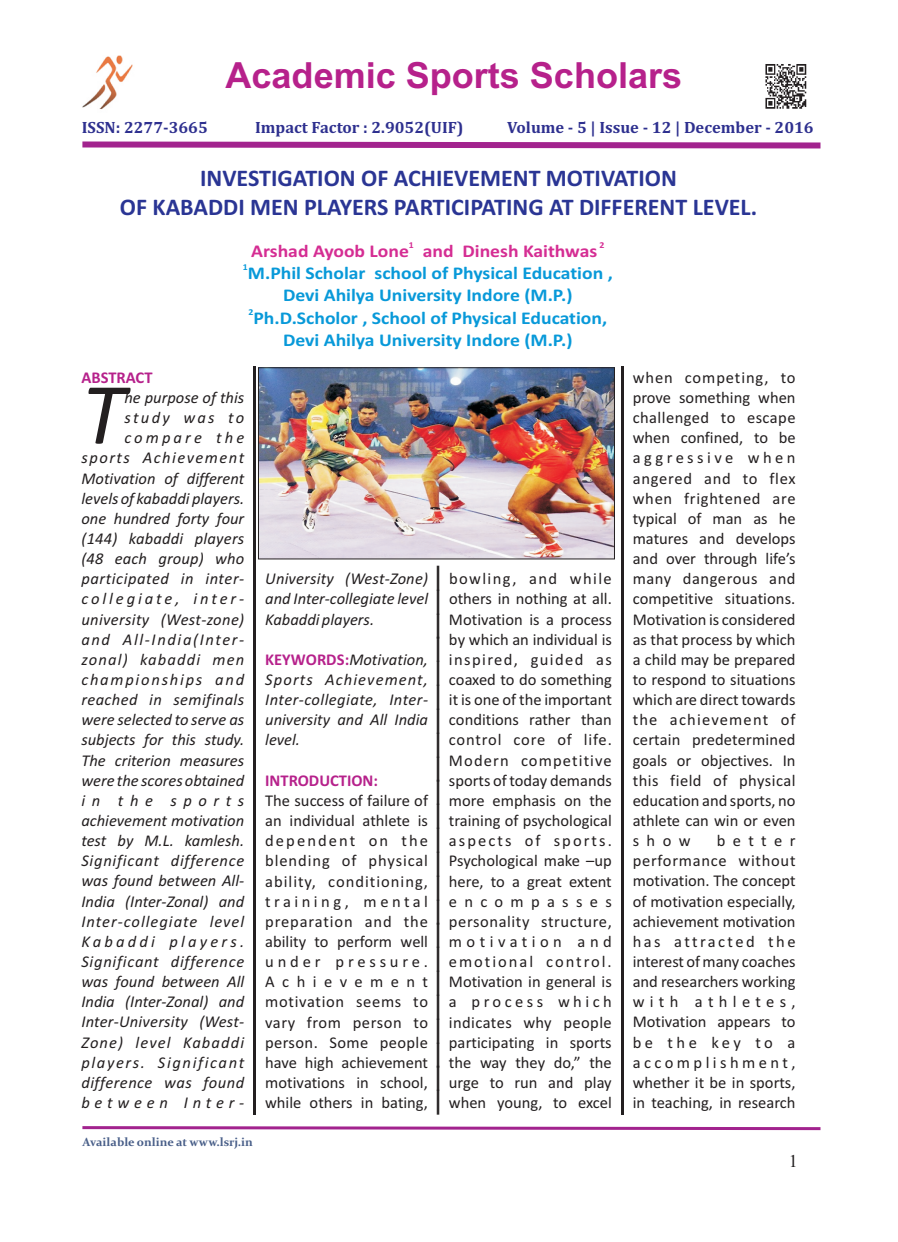
<style>
.page{position:relative;width:898px;height:1242px;background:#fff}
.page>*{position:absolute;margin:0;border:0;box-sizing:border-box;transform-origin:0 0}
.t1{font:italic 88.2px "Calibri";color:#231f20}
.t2{font:36px "Arial";color:#231f20;scale:1.62 1}
.t3{font:36px "Arial";color:#231f20;scale:1.19 1}
.t4{font:700 36px "Arial";color:#b6218b}
.t5{font:700 24px/29.2px "Calibri";color:#2a3594;text-align:center}
.t6{font:700 18px/21.9px "Calibri";color:#0899d9;text-align:center;scale:1.09 1}
.t7{font:700 18px "Calibri";color:#d52d93;scale:1.09 1}
.t8{font:18px "Times New Roman";color:#231f20}
.t9{font:16.5px/20.1px "Calibri";color:#231f20;text-align:justify}
.t10{font:italic 16.5px/20.1px "Calibri";letter-spacing:.015em;color:#231f20;text-align:justify}
.t11{font:700 16.5px "Cambria";color:#2e308f}
.t12{font:700 16.5px "Calibri";color:#b6218b}
.t13{font:700 12px "Constantia";color:#485e88}
.t14{font:700 9px "Calibri";color:#d52d93;scale:1.09 1}
.t15{font:700 9px "Calibri";color:#0899d9;scale:1.09 1}
.s1{font-weight:700;font-style:normal;color:#b6218b}
</style>
<div class="page">
<svg style="left:82px;top:141px;width:739px;height:8px;background:#b959aa"></svg>
<svg style="left:82px;top:1126px;width:739px;height:5px"></svg>
<img style="left:260px;top:369px;width:352px;height:188px">
<div style="left:258px;top:367px;width:356px;height:192px;border:1px solid #231f20"></div>
<img style="left:765px;top:64px;width:42px;height:45px">
<img style="left:82px;top:56px;width:51px;height:53px">
<h2 class="t4" style="left:225px;top:62px;width:458px">Academic Sports Scholars</h2>
<p class="t11" style="left:82px;top:120px;width:127px">ISSN: 2277-3665</p>
<p class="t11" style="left:255px;top:120px;width:210px">Impact Factor : 2.9052(UIF)</p>
<p class="t11" style="left:507px;top:120px;width:308px">Volume - 5 | Issue - 12 | December - 2016</p>
<h3 class="t5" style="left:120px;top:165px;width:638px">INVESTIGATION OF ACHIEVEMENT MOTIVATION<br>OF KABADDI MEN PLAYERS PARTICIPATING AT DIFFERENT LEVEL.</h3>
<p class="t14" style="left:409px;top:241px;width:6px">1</p>
<p class="t14" style="left:599px;top:241px;width:6px">2</p>
<p class="t7" style="left:251px;top:243px;width:319px">Arshad Ayoob Lone and Dinesh Kaithwas</p>
<p class="t15" style="left:243px;top:263px;width:6px">1</p>
<p class="t6" style="left:248px;top:264px;width:336px">M.Phil Scholar school of Physical Education ,<br>Devi Ahilya University Indore (M.P.)</p>
<p class="t15" style="left:248px;top:308px;width:6px">2</p>
<p class="t6" style="left:253px;top:308px;width:326px">Ph.D.Scholor , School of Physical Education,<br>Devi Ahilya University Indore (M.P.)</p>
<p class="t12" style="left:81px;top:370px;width:73px">ABSTRACT</p>
<p class="t10" style="left:124px;top:389px;width:121px">he purpose of this</p>
<h1 class="t1" style="left:81px;top:377px;width:44px">T</h1>
<p class="t10" style="left:81px;top:409px;width:164px;text-align:right">study was to compare the sports Achievement<br>Motivation of different levels of kabaddi players. one hundred forty four (144) kabaddi players (48 each group) who participated in inter&shy;collegiate, inter&shy;university (West-zone) and All-India(Inter&shy;zonal) kabaddi men championships and reached in semifinals were selected to serve as subjects for this study.<br>The criterion measures were the scores obtained in the sports achievement motivation test by M.L. kamlesh.<br>Significant difference was found between All-<br>India (Inter-Zonal) and<br>Inter-collegiate level<br>Kabaddi players.<br>Significant difference was found between All<br>India (Inter-Zonal) and<br>Inter-University (West-<br>Zone) level Kabaddi players. Significant difference was found between Inter-</p>
<h2 class="t2" style="left:222px;top:1114px;width:463px;rotate:-90deg">_______________________</h2>
<p class="t13" style="left:82px;top:1137px;width:172px">Available online at www.lsrj.in</p>
<p class="t10" style="left:265px;top:570px;width:164px">University (West-Zone) and Inter-collegiate level Kabaddi players.</p>
<p class="t10" style="left:265px;top:650px;width:164px"><span class="s1">KEYWORDS:</span>Motivation, Sports Achievement, Inter-collegiate, Inter&shy;university and All India level.</p>
<p class="t12" style="left:265px;top:773px;width:114px">INTRODUCTION:</p>
<p class="t9" style="left:265px;top:791px;width:164px">The success of failure of an individual athlete is dependent on the blending of physical ability, conditioning, training, mental preparation and the ability to perform well under pressure.<br>Achievement motivation seems to vary from person to person. Some people have high achievement motivations in school, while others in bating,</p>
<h2 class="t3" style="left:406px;top:1114px;width:463px;rotate:-90deg">_______________________</h2>
<p class="t9" style="left:449px;top:570px;width:164px">bowling, and while others in nothing at all.<br>Motivation is a process by which an individual is inspired, guided as coaxed to do something it is one of the important conditions rather than control core of life.<br>Modern competitive sports of today demands more emphasis on the training of psychological aspects of sports.<br>Psychological make –up here, to a great extent encompasses personality structure, motivation and emotional control.<br>Motivation in general is a process which indicates why people participating in sports the way they do,” the urge to run and play when young, to excel</p>
<h2 class="t2" style="left:589px;top:1114px;width:463px;rotate:-90deg">_______________________</h2>
<p class="t9" style="left:632px;top:368px;width:164px">when competing, to prove something when challenged to escape when confined, to be aggressive when angered and to flex when frightened are typical of man as he matures and develops and over through life’s many dangerous and competitive situations.<br>Motivation is considered as that process by which a child may be prepared to respond to situations which are direct towards the achievement of certain predetermined goals or objectives. In this field of physical education and sports, no athlete can win or even show</p>
<p class="t9" style="left:632px;top:832px;width:164px;text-indent:84px">better performance without motivation. The concept of motivation especially, achievement motivation has attracted the interest of many coaches and researchers working with athletes, Motivation appears to be the key to a accomplishment, whether it be in sports,</p>
<p class="t9" style="left:632px;top:1094px;width:164px">in teaching, in research</p>
<p class="t8" style="left:788px;top:1154px;width:10px">1</p>
</div>
